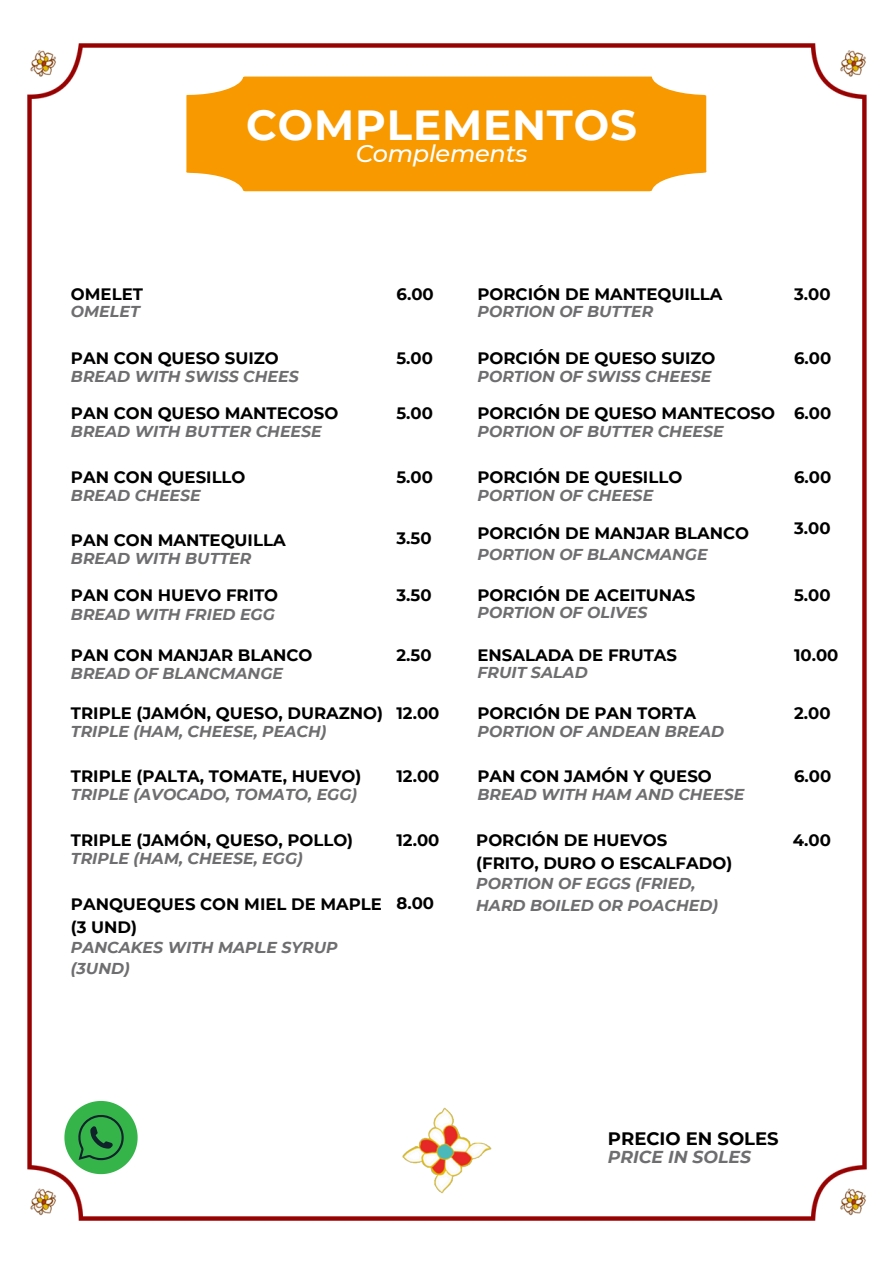
<style>
.page{position:relative;width:894px;height:1264px;background:#fff}
.page>*{position:absolute;margin:0;border:0;box-sizing:border-box;transform-origin:0 0}
.t1{font:700 42px "Montserrat";letter-spacing:.02em;color:#fff}
.t2{font:italic 500 24px "Montserrat";letter-spacing:-.01em;color:#fff}
.t3{font:700 18px "Montserrat";color:#000}
.t4{font:italic 700 17.25px "Montserrat";color:#6e6e70}
.t5{font:700 16.5px/22.5px "Montserrat";color:#000}
.t6{font:italic 700 15.75px/21.3px "Montserrat";color:#6e6e70}
</style>
<div class="page">
<img style="left:28px;top:43px;width:838px;height:1177px">
<div style="left:185px;top:76px;width:523px;height:115px;background:#f89900"></div>
<svg style="left:64px;top:1100px;width:73px;height:74px"></svg>
<p class="t1" style="left:246px;top:99px;width:392px">COMPLEMENTOS</p>
<p class="t2" style="left:355px;top:139px;width:173px">Complements</p>
<p class="t5" style="left:71px;top:283px;width:73px">OMELET</p>
<h1 class="t6" style="left:71px;top:301px;width:70px">OMELET</h1>
<h2 class="t5" style="left:71px;top:346px;width:209px">PAN CON QUESO SUIZO</h2>
<h3 class="t6" style="left:71px;top:366px;width:229px">BREAD WITH SWISS CHEES</h3>
<p class="t5" style="left:71px;top:402px;width:269px">PAN CON QUESO MANTECOSO</p>
<h3 class="t6" style="left:71px;top:421px;width:252px">BREAD WITH BUTTER CHEESE</h3>
<h3 class="t5" style="left:71px;top:465px;width:176px">PAN CON QUESILLO</h3>
<p class="t6" style="left:71px;top:484px;width:131px">BREAD CHEESE</p>
<h3 class="t5" style="left:396px;top:283px;width:39px">6.00</h3>
<h3 class="t5" style="left:477px;top:283px;width:246px">PORCIÓN DE MANTEQUILLA</h3>
<h3 class="t6" style="left:477px;top:301px;width:177px">PORTION OF BUTTER</h3>
<p class="t5" style="left:793px;top:283px;width:38px">3.00</p>
<h3 class="t5" style="left:396px;top:346px;width:38px">5.00</h3>
<h3 class="t5" style="left:477px;top:346px;width:239px">PORCIÓN DE QUESO SUIZO</h3>
<h3 class="t6" style="left:477px;top:366px;width:235px">PORTION OF SWISS CHEESE</h3>
<p class="t5" style="left:793px;top:346px;width:39px">6.00</p>
<p class="t5" style="left:396px;top:402px;width:38px">5.00</p>
<h3 class="t5" style="left:396px;top:465px;width:38px">5.00</h3>
<h3 class="t5" style="left:477px;top:402px;width:299px">PORCIÓN DE QUESO MANTECOSO</h3>
<h3 class="t5" style="left:793px;top:402px;width:39px">6.00</h3>
<p class="t6" style="left:477px;top:421px;width:248px">PORTION OF BUTTER CHEESE</p>
<h3 class="t5" style="left:477px;top:465px;width:206px">PORCIÓN DE QUESILLO</h3>
<h3 class="t6" style="left:477px;top:484px;width:177px">PORTION OF CHEESE</h3>
<p class="t5" style="left:793px;top:465px;width:39px">6.00</p>
<h3 class="t5" style="left:71px;top:528px;width:216px">PAN CON MANTEQUILLA</h3>
<p class="t6" style="left:71px;top:547px;width:182px">BREAD WITH BUTTER</p>
<h3 class="t5" style="left:396px;top:526px;width:37px">3.50</h3>
<h3 class="t5" style="left:477px;top:522px;width:273px">PORCIÓN DE MANJAR BLANCO</h3>
<h3 class="t6" style="left:477px;top:543px;width:232px">PORTION OF BLANCMANGE</h3>
<p class="t5" style="left:793px;top:517px;width:38px">3.00</p>
<h3 class="t5" style="left:71px;top:583px;width:209px">PAN CON HUEVO FRITO</h3>
<p class="t6" style="left:71px;top:603px;width:205px">BREAD WITH FRIED EGG</p>
<h3 class="t5" style="left:396px;top:583px;width:37px">3.50</h3>
<h3 class="t5" style="left:477px;top:583px;width:219px">PORCIÓN DE ACEITUNAS</h3>
<h3 class="t6" style="left:477px;top:602px;width:171px">PORTION OF OLIVES</h3>
<p class="t5" style="left:793px;top:583px;width:38px">5.00</p>
<h3 class="t5" style="left:71px;top:643px;width:243px">PAN CON MANJAR BLANCO</h3>
<h3 class="t6" style="left:71px;top:662px;width:213px">BREAD OF BLANCMANGE</h3>
<p class="t5" style="left:396px;top:643px;width:37px">2.50</p>
<h3 class="t5" style="left:477px;top:643px;width:201px">ENSALADA DE FRUTAS</h3>
<h3 class="t6" style="left:477px;top:662px;width:112px">FRUIT SALAD</h3>
<h3 class="t5" style="left:793px;top:643px;width:46px">10.00</h3>
<h3 class="t5" style="left:71px;top:701px;width:313px">TRIPLE (JAMÓN, QUESO, DURAZNO)</h3>
<p class="t6" style="left:71px;top:720px;width:257px">TRIPLE (HAM, CHEESE, PEACH)</p>
<h3 class="t5" style="left:396px;top:701px;width:44px">12.00</h3>
<h3 class="t5" style="left:477px;top:701px;width:220px">PORCIÓN DE PAN TORTA</h3>
<p class="t6" style="left:477px;top:720px;width:248px">PORTION OF ANDEAN BREAD</p>
<p class="t5" style="left:793px;top:701px;width:38px">2.00</p>
<h3 class="t5" style="left:71px;top:764px;width:292px">TRIPLE (PALTA, TOMATE, HUEVO)</h3>
<p class="t6" style="left:71px;top:783px;width:287px">TRIPLE (AVOCADO, TOMATO, EGG)</p>
<h3 class="t5" style="left:477px;top:764px;width:236px">PAN CON JAMÓN Y QUESO</h3>
<h3 class="t6" style="left:477px;top:783px;width:268px">BREAD WITH HAM AND CHEESE</h3>
<h3 class="t5" style="left:396px;top:764px;width:44px">12.00</h3>
<p class="t5" style="left:793px;top:764px;width:39px">6.00</p>
<h3 class="t5" style="left:71px;top:829px;width:284px">TRIPLE (JAMÓN, QUESO, POLLO)</h3>
<p class="t6" style="left:71px;top:847px;width:233px">TRIPLE (HAM, CHEESE, EGG)</p>
<h3 class="t5" style="left:71px;top:892px;width:312px">PANQUEQUES CON MIEL DE MAPLE (3 UND)</h3>
<h3 class="t6" style="left:71px;top:936px;width:268px">PANCAKES WITH MAPLE SYRUP</h3>
<h3 class="t6" style="left:71px;top:958px;width:60px">(3UND)</h3>
<h3 class="t5" style="left:396px;top:829px;width:44px">12.00</h3>
<h3 class="t5" style="left:476px;top:829px;width:257px">PORCIÓN DE HUEVOS (FRITO, DURO O ESCALFADO)</h3>
<p class="t6" style="left:476px;top:873px;width:243px">PORTION OF EGGS (FRIED,<br>HARD BOILED OR POACHED)</p>
<p class="t5" style="left:396px;top:892px;width:39px">8.00</p>
<h3 class="t5" style="left:792px;top:829px;width:40px">4.00</h3>
<h3 class="t3" style="left:607px;top:1127px;width:172px">PRECIO EN SOLES</h3>
<p class="t4" style="left:607px;top:1146px;width:145px">PRICE IN SOLES</p>
</div>
